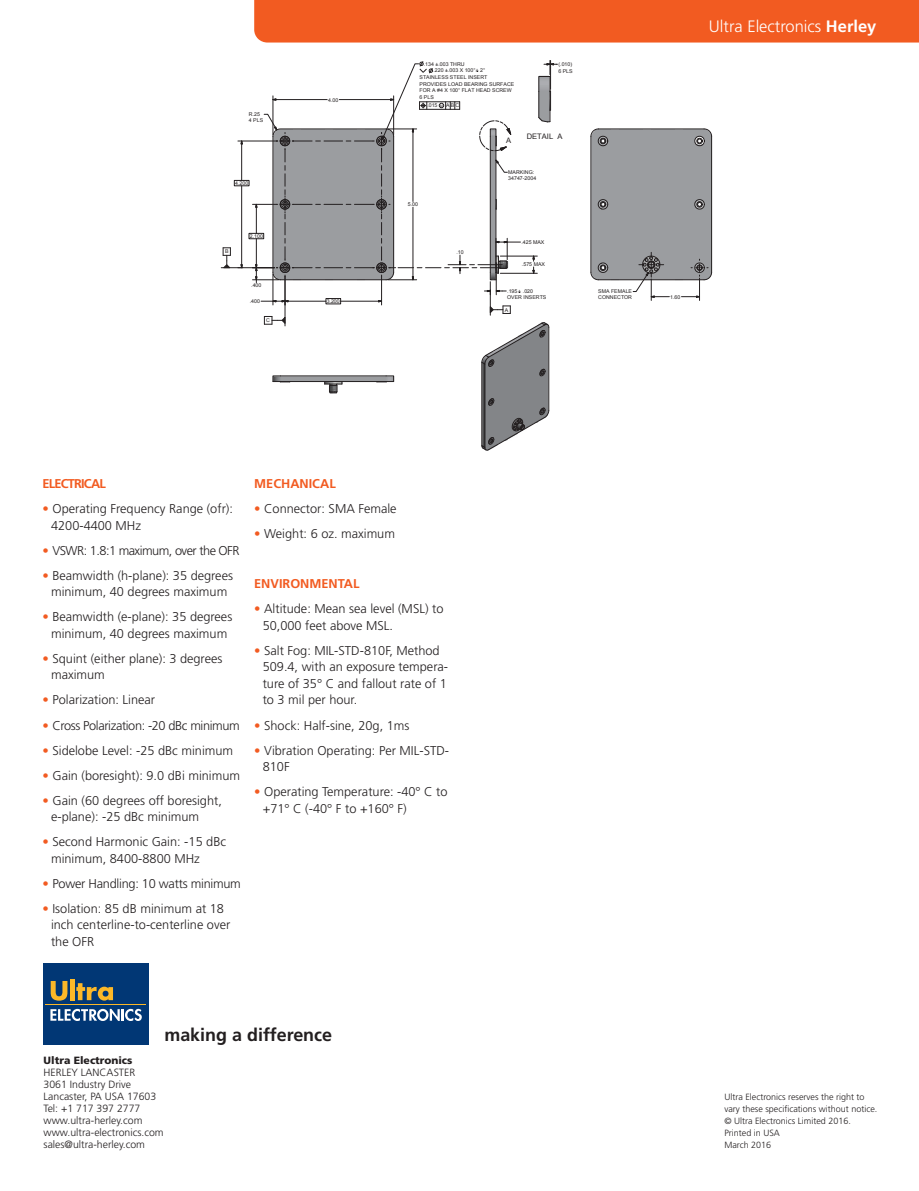
<style>
.page{position:relative;width:919px;height:1191px;background:#fff}
.page>*{position:absolute;margin:0;border:0;box-sizing:border-box;transform-origin:0 0}
.t1{font:700 17.85px "Frutiger";color:#231f20}
.t2{font:300 16.5px "Frutiger LT Std";color:#fff}
.Features{font:300 12.75px/16.5px "Frutiger LT Std";color:#231f20}
.Features-2{font:300 12.75px "Frutiger LT Std";letter-spacing:-.03em;color:#231f20}
.Features-3{font:300 12.75px "Frutiger LT Std";letter-spacing:-.04em;color:#231f20}
.Features-4{font:300 12.75px "Frutiger LT Std";letter-spacing:-.02em;color:#231f20}
.Features-5{font:700 12.75px "Frutiger LT Std";color:#f25b21}
.Features-6{font:700 12.75px "Frutiger LT Std";letter-spacing:-.06em;color:#f25b21}
.t3{font:300 10.5px/12px "Frutiger LT Std";color:#231f20}
.t4{font:300 9px/12px "Frutiger LT Std";color:#231f20}
.t5{font:7.5px "Arial";color:#231f20}
.t6{font:5.25px/5.8px "Arial";letter-spacing:.005em;color:#231f20}
.t7{font:3.3px "Arial";color:#231f20}
.s1{font-weight:700}
.s2{color:#f25b21}
.s3{font-weight:900}
</style>
<div class="page">
<div style="left:43px;top:963px;width:106px;height:82px;background:#013775"></div>
<svg style="left:50px;top:1008px;width:92px;height:13px"></svg>
<svg style="left:51px;top:981px;width:16px;height:19px"></svg>
<hr style="left:70px;top:979px;width:4px;height:21px;background:#fcb828">
<svg style="left:76px;top:983px;width:37px;height:17px"></svg>
<hr style="left:45px;top:1003px;width:101px;height:1px;background:#fcb828">
<div style="left:254px;top:0;width:664px;height:43px;background:#f25b21"></div>
<div style="left:249px;top:233px;width:15px;height:6px;border:1px solid #231f20"></div>
<div style="left:234px;top:180px;width:15px;height:6px;border:1px solid #231f20"></div>
<hr style="left:241px;top:186px;width:1px;height:79px;background:#231f20">
<hr style="left:241px;top:144px;width:1px;height:36px;background:#231f20">
<hr style="left:238px;top:267px;width:36px;height:1px;background:#231f20">
<hr style="left:238px;top:141px;width:38px;height:1px;background:#231f20">
<svg style="left:221px;top:247px;width:22px;height:22px"></svg>
<svg style="left:590px;top:128px;width:123px;height:172px;background:#a1a2a5"></svg>
<svg style="left:252px;top:60px;width:305px;height:391px"></svg>
<p class="t6" style="left:249px;top:112px;width:16px">R.25<br>4 PLS</p>
<p class="t6" style="left:235px;top:180px;width:15px">4.200</p>
<p class="t6" style="left:225px;top:249px;width:5px">B</p>
<p class="t6" style="left:250px;top:233px;width:15px">2.100</p>
<p class="t6" style="left:328px;top:97px;width:12px">4.00</p>
<p class="t6" style="left:251px;top:283px;width:12px">.400</p>
<p class="t6" style="left:250px;top:298px;width:12px">.400</p>
<p class="t6" style="left:327px;top:298px;width:15px">3.200</p>
<p class="t6" style="left:266px;top:317px;width:5px">C</p>
<p class="t6" style="left:424px;top:61px;width:42px">.134 ±.003 THRU</p>
<p class="t6" style="left:433px;top:68px;width:53px">.220 ±.003 X 100° 2°</p>
<p class="t6" style="left:419px;top:74px;width:69px">STAINLESS STEEL INSERT</p>
<p class="t6" style="left:419px;top:81px;width:96px">PROVIDES LOAD BEARING SURFACE</p>
<p class="t6" style="left:419px;top:87px;width:94px">FOR A #4 X 100° FLAT HEAD SCREW</p>
<p class="t6" style="left:419px;top:94px;width:16px">6 PLS</p>
<p class="t6" style="left:476px;top:68px;width:4px">±</p>
<p class="t6" style="left:427px;top:103px;width:12px">.015</p>
<p class="t6" style="left:446px;top:103px;width:14px">ABC</p>
<p class="t7" style="left:440px;top:103px;width:4px">M</p>
<p class="t5" style="left:506px;top:136px;width:7px">A</p>
<p class="t6" style="left:558px;top:60px;width:16px;line-height:6.9px">(.010)<br>6 PLS</p>
<p class="t5" style="left:526px;top:131px;width:37px">DETAIL A</p>
<p class="t6" style="left:408px;top:201px;width:12px">5.00</p>
<p class="t6" style="left:456px;top:249px;width:9px">.10</p>
<p class="t6" style="left:508px;top:169px;width:29px">MARKING:<br>34747-2004</p>
<p class="t6" style="left:521px;top:239px;width:25px">.425 MAX</p>
<p class="t6" style="left:522px;top:261px;width:25px">.575 MAX</p>
<p class="t6" style="left:507px;top:288px;width:41px">.195 .020<br>OVER INSERTS</p>
<p class="t6" style="left:505px;top:307px;width:5px">A</p>
<p class="t6" style="left:518px;top:288px;width:4px">±</p>
<p class="t6" style="left:598px;top:289px;width:35px">SMA FEMALE<br>CONNECTOR</p>
<p class="t2" style="left:708px;top:16px;width:169px">Ultra Electronics <span class="s1">Herley</span></p>
<p class="t6" style="left:670px;top:294px;width:12px">1.60</p>
<p class="Features-6" style="left:43px;top:476px;width:65px">ELECTRICAL</p>
<p class="Features" style="left:51px;top:501px;width:183px;text-indent:-9px"><span class="s2">•</span> Operating Frequency Range (ofr):<br>4200-4400 MHz</p>
<p class="Features-3" style="left:43px;top:543px;width:198px"><span class="s2">•</span> VSWR: 1.8:1 maximum, over the OFR</p>
<p class="Features" style="left:43px;top:567px;width:192px;text-align:center"><span class="s2">•</span> Beamwidth (h-plane): 35 degrees minimum, 40 degrees maximum</p>
<p class="Features" style="left:43px;top:609px;width:191px;text-align:center"><span class="s2">•</span> Beamwidth (e-plane): 35 degrees minimum, 40 degrees maximum</p>
<p class="Features" style="left:51px;top:650px;width:173px;text-indent:-9px"><span class="s2">•</span> Squint (either plane): 3 degrees maximum</p>
<p class="Features" style="left:43px;top:692px;width:114px"><span class="s2">•</span> Polarization: Linear</p>
<p class="Features-2" style="left:43px;top:718px;width:199px"><span class="s2">•</span> Cross Polarization: -20 dBc minimum</p>
<p class="Features" style="left:43px;top:742px;width:192px"><span class="s2">•</span> Sidelobe Level: -25 dBc minimum</p>
<p class="Features" style="left:43px;top:767px;width:199px"><span class="s2">•</span> Gain (boresight): 9.0 dBi minimum</p>
<p class="Features" style="left:51px;top:792px;width:172px;text-indent:-9px"><span class="s2">•</span> Gain (60 degrees off boresight, e-plane): -25 dBc minimum</p>
<p class="Features" style="left:51px;top:833px;width:176px;text-indent:-9px"><span class="s2">•</span> Second Harmonic Gain: -15 dBc minimum, 8400-8800 MHz</p>
<p class="Features-4" style="left:43px;top:876px;width:200px"><span class="s2">•</span> Power Handling: 10 watts minimum</p>
<p class="Features" style="left:51px;top:900px;width:181px;text-indent:-9px"><span class="s2">•</span> Isolation: 85 dB minimum at 18 inch centerline-to-centerline over the OFR</p>
<p class="Features-5" style="left:254px;top:476px;width:83px">MECHANICAL</p>
<p class="Features" style="left:254px;top:501px;width:144px"><span class="s2">•</span> Connector: SMA Female</p>
<p class="Features" style="left:254px;top:526px;width:142px"><span class="s2">•</span> Weight: 6 oz. maximum</p>
<p class="Features-5" style="left:254px;top:576px;width:107px">ENVIRONMENTAL</p>
<p class="Features" style="left:263px;top:601px;width:182px;text-indent:-9px"><span class="s2">•</span> Altitude: Mean sea level (MSL) to<br>50,000 feet above MSL.</p>
<p class="Features" style="left:263px;top:642px;width:187px;text-indent:-9px"><span class="s2">•</span> Salt Fog: MIL-STD-810F, Method<br>509.4, with an exposure tempera&shy;ture of 35° C and fallout rate of 1 to 3 mil per hour.</p>
<p class="Features" style="left:254px;top:717px;width:157px"><span class="s2">•</span> Shock: Half-sine, 20g, 1ms</p>
<p class="Features" style="left:263px;top:742px;width:188px;text-indent:-9px"><span class="s2">•</span> Vibration Operating: Per MIL-STD-<br>810F</p>
<p class="Features" style="left:263px;top:783px;width:186px;text-indent:-9px"><span class="s2">•</span> Operating Temperature: -40° C to +71° C (-40° F to +160° F)</p>
<p class="t1" style="left:164px;top:1024px;width:169px">making a difference</p>
<p class="t3" style="left:44px;top:1054px;width:121px"><span class="s3">Ultra Electronics<br></span>HERLEY LANCASTER<br>3061 Industry Drive<br>Lancaster, PA USA 17603<br>Tel: +1 717 397 2777 www.ultra-herley.com www.ultra-electronics.com</p>
<p class="t3" style="left:44px;top:1138px;width:103px">sales@ultra-herley.com</p>
<p class="t4" style="left:724px;top:1091px;width:155px">Ultra Electronics reserves the right to vary these specifications without notice. © Ultra Electronics Limited 2016.<br>Printed in USA<br>March 2016</p>
</div>
